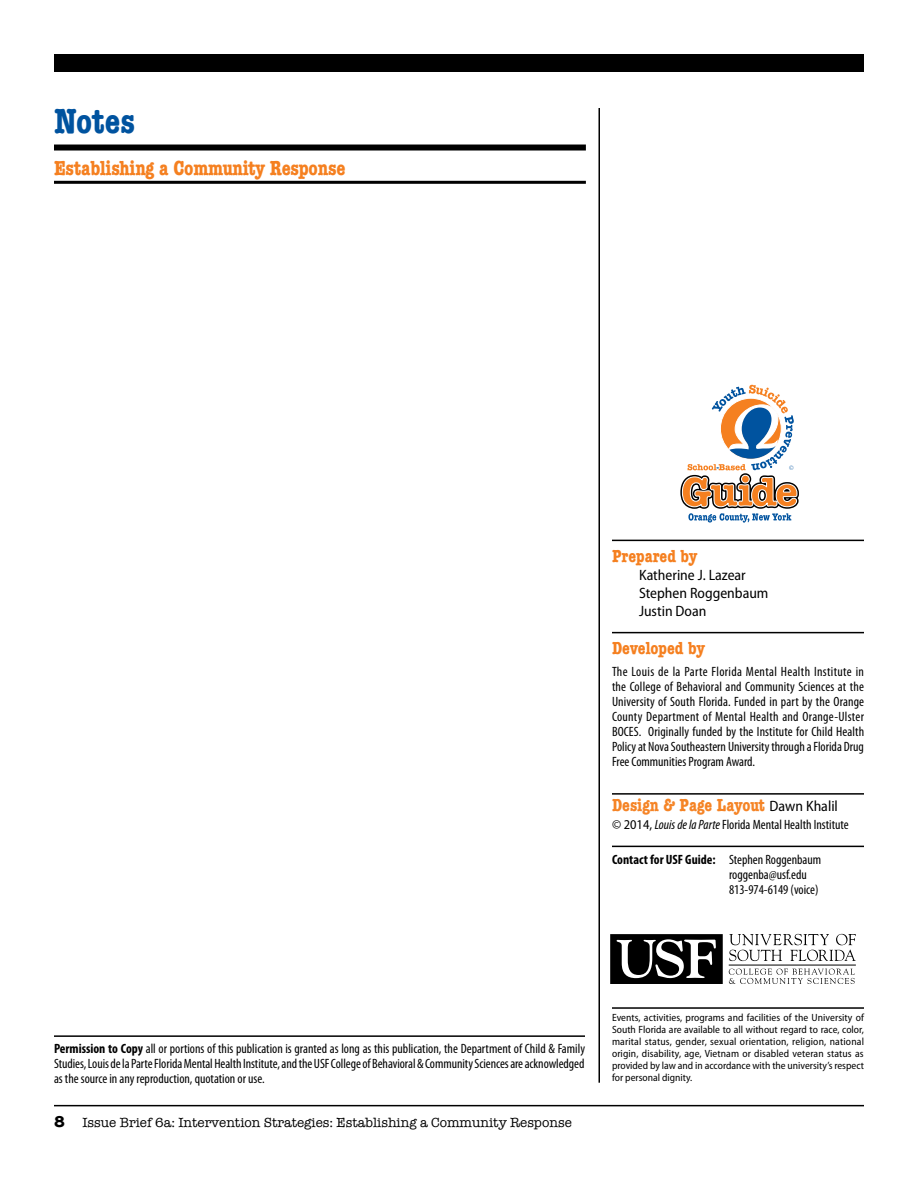
<style>
.page{position:relative;width:918px;height:1188px;background:#fff}
.page>*{position:absolute;margin:0;border:0;box-sizing:border-box;transform-origin:0 0}
.t1{font:700 condensed 36px "American Typewriter";color:#00539f}
.t2{font:700 condensed 21px "American Typewriter";letter-spacing:-.01em;color:#f58020}
.t3{font:700 condensed 18px "American Typewriter";color:#f58426}
.t4{font:700 condensed 18px "American Typewriter";color:#f58020}
.t5{font:semi-condensed 15px/18px "Myriad Pro";color:#000}
.t6{font:condensed 13.5px/15px "Myriad Pro";color:#000;text-align:justify}
.t7{font:13.5px "American Typewriter";color:#000}
.t8{font:semi-condensed 10.5px/12px "Myriad Pro";color:#000;text-align:justify}
.t9{font:300 6.75px "Myriad Pro";color:#00539f}
.s1{font-family:"Myriad Pro";font-weight:400;font-stretch:semi-condensed;font-size:15px;color:#000}
.s2{font-stretch:semi-condensed}
.s3{font-style:italic}
.s4{font-weight:700}
.s5{font-weight:700;font-size:16.5px}
</style>
<div class="page">
<hr style="left:54px;top:1105px;width:810px;height:1px;background:#000">
<div style="left:54px;top:54px;width:810px;height:18px;background:#000"></div>
<hr style="left:598px;top:108px;width:2px;height:975px;background:#000">
<hr style="left:54px;top:1035px;width:531px;height:2px;background:#000">
<hr style="left:612px;top:540px;width:252px;height:1px;background:#000">
<hr style="left:612px;top:632px;width:252px;height:1px;background:#000">
<hr style="left:612px;top:793px;width:252px;height:2px;background:#000">
<hr style="left:612px;top:846px;width:252px;height:1px;background:#000">
<hr style="left:612px;top:1007px;width:252px;height:2px;background:#000">
<svg style="left:729px;top:934px;width:127px;height:27px"></svg>
<hr style="left:729px;top:965px;width:127px;height:1px;background:#000">
<svg style="left:729px;top:968px;width:126px;height:16px"></svg>
<svg style="left:610px;top:934px;width:113px;height:50px"></svg>
<svg style="left:680px;top:385px;width:119px;height:138px"></svg>
<hr style="left:54px;top:181px;width:532px;height:3px;background:#000">
<div style="left:54px;top:145px;width:532px;height:6px;background:#000"></div>
<h1 class="t1" style="left:54px;top:92px;width:82px">Notes</h1>
<h2 class="t2" style="left:54px;top:151px;width:293px">Establishing a Community Response</h2>
<p class="t9" style="left:789px;top:464px;width:6px">©</p>
<h3 class="t4" style="left:612px;top:542px;width:87px">Prepared by</h3>
<p class="t5" style="left:639px;top:566px;width:131px">Katherine J. Lazear<br>Stephen Roggenbaum<br>Justin Doan</p>
<h3 class="t4" style="left:612px;top:634px;width:94px">Developed by</h3>
<p class="t6" style="left:612px;top:664px;width:254px">The Louis de la Parte Florida Mental Health Institute in the College of Behavioral and Community Sciences at the University of South Florida. Funded in part by the Orange County Department of Mental Health and Orange-Ulster BOCES. Originally funded by the Institute for Child Health Policy at Nova Southeastern University through a Florida Drug Free Communities Program Award.</p>
<h3 class="t3" style="left:612px;top:791px;width:227px">Design &amp; Page Layout <span class="s1">Dawn Khalil</span></h3>
<p class="t6" style="left:612px;top:817px;width:238px"><span class="s2">© 2014,</span> <span class="s3">Louis de la Parte</span> Florida Mental Health Institute</p>
<p class="t6" style="left:729px;top:852px;width:94px;text-align:left;text-indent:-117px"><span class="s4">Contact for USF Guide:</span> Stephen Roggenbaum roggenba@usf.edu<br>813-974-6149 (voice)</p>
<p class="t6" style="left:54px;top:1042px;width:533px"><span class="s4">Permission to Copy</span> all or portions of this publication is granted as long as this publication, the Department of Child &amp; Family Studies, Louis de la Parte Florida Mental Health Institute, and the USF College of Behavioral &amp; Community Sciences are acknowledged as the source in any reproduction, quotation or use.</p>
<p class="t7" style="left:54px;top:1113px;width:519px"><span class="s5">8</span> Issue Brief 6a: Intervention Strategies: Establishing a Community Response</p>
<p class="t8" style="left:612px;top:1011px;width:254px">Events, activities, programs and facilities of the University of South Florida are available to all without regard to race, color, marital status, gender, sexual orientation, religion, national origin, disability, age, Vietnam or disabled veteran status as provided by law and in accordance with the university’s respect for personal dignity.</p>
</div>
